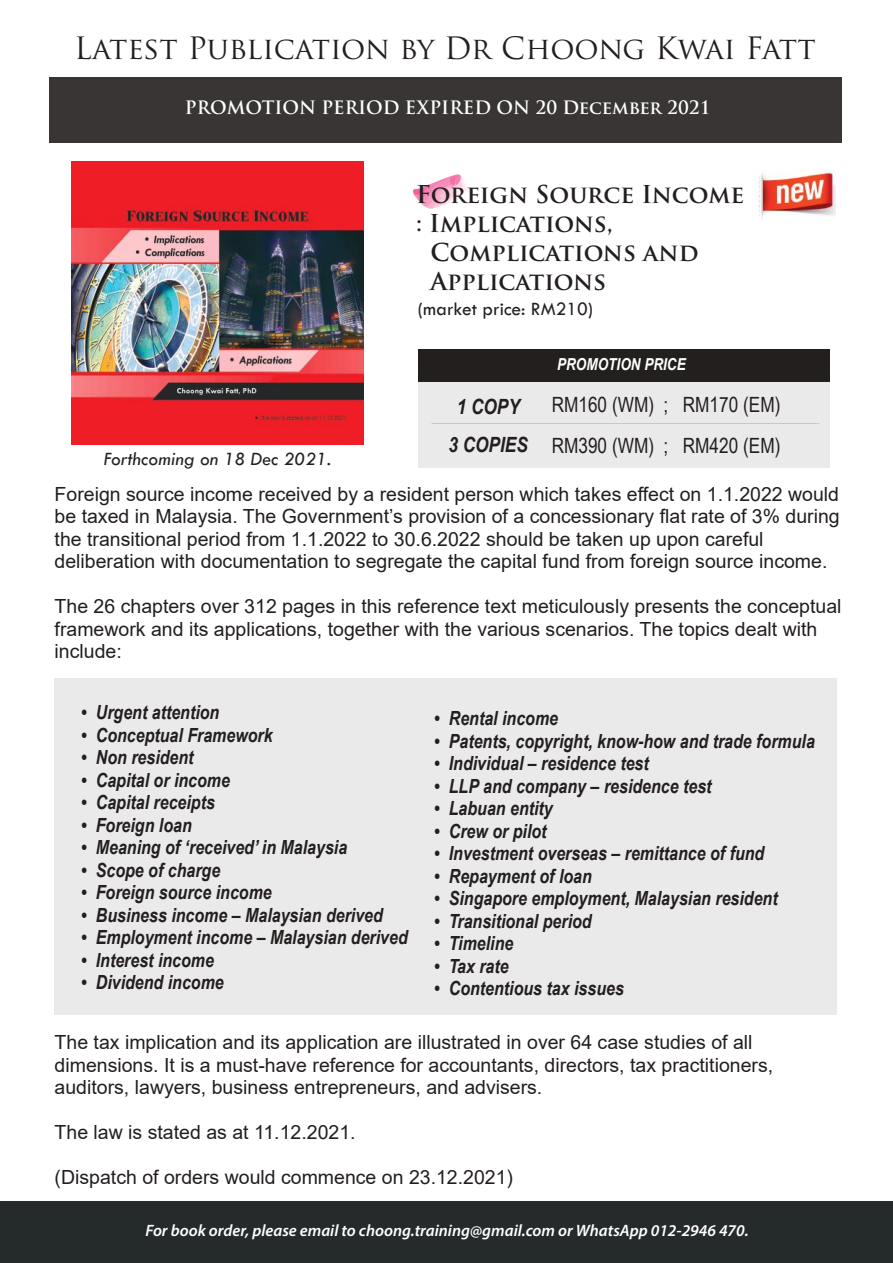
<style>
.page{position:relative;width:893px;height:1263px;background:#fff}
.page>*{position:absolute;margin:0;border:0;box-sizing:border-box;transform-origin:0 0}
.t1{font:30px "Trajan Pro";letter-spacing:-.005em;color:#241f1f}
.t2{font:700 24px "Trajan Pro";color:#241f1f}
.t3{font:21px/40.5px "Arial Narrow";color:#241f1f}
.t4{font:italic 700 21px/38.7px "Arial Narrow";color:#241f1f;text-align:center}
.t5{font:19.5px/22.5px "Arial";color:#241f1f}
.t6{font:italic 700 19.5px "Arial Narrow";color:#241f1f}
.t7{font:italic 19.5px "Tw Cen";color:#241f1f}
.t8{font:19.5px "Tw Cen";color:#241f1f}
.t9{font:700 18px "Trajan Pro";color:#fff}
.t10{font:italic 600 16.5px "Myriad Pro";color:#fff}
.t11{font:italic 700 16.5px "Arial Narrow";color:#fff}
</style>
<div class="page">
<div style="left:419px;top:349px;width:411px;height:34px;background:#241f1f"></div>
<div style="left:55px;top:678px;width:782px;height:337px;background:#ebeaea"></div>
<div style="left:419px;top:383px;width:411px;height:85px;background:#ebeaea"></div>
<div style="left:0;top:1201px;width:893px;height:62px;background:#252a2a"></div>
<svg style="left:413px;top:174px;width:55px;height:35px"></svg>
<div style="left:49px;top:78px;width:793px;height:65px;background:#393535"></div>
<img style="left:756px;top:170px;width:80px;height:48px">
<img style="left:71px;top:161px;width:292px;height:284px">
<h1 class="t1" style="left:74px;top:29px;width:743px">Latest Publication by Dr Choong Kwai Fatt</h1>
<p class="t9" style="left:185px;top:97px;width:527px">PROMOTION PERIOD EXPIRED ON 20 December 2021</p>
<p class="t2" style="left:416px;top:180px;width:330px">Foreign Source Income</p>
<p class="t2" style="left:416px;top:208px;width:198px">: Implications,</p>
<p class="t2" style="left:430px;top:237px;width:270px">Complications and</p>
<p class="t2" style="left:430px;top:266px;width:177px">Applications</p>
<p class="t8" style="left:418px;top:297px;width:177px">(market price: RM210)</p>
<p class="t7" style="left:104px;top:447px;width:229px">Forthcoming on 18 Dec 2021.</p>
<p class="t11" style="left:557px;top:352px;width:130px">PROMOTION PRICE</p>
<p class="t4" style="left:448px;top:386px;width:81px">1 COPY<br>3 COPIES</p>
<p class="t3" style="left:552px;top:384px;width:230px">RM160 (WM) ; RM170 (EM)<br>RM390 (WM) ; RM420 (EM)</p>
<p class="t5" style="left:55px;top:482px;width:787px">Foreign source income received by a resident person which takes effect on 1.1.2022 would be taxed in Malaysia. The Government’s provision of a concessionary flat rate of 3% during the transitional period from 1.1.2022 to 30.6.2022 should be taken up upon careful deliberation with documentation to segregate the capital fund from foreign source income.</p>
<p class="t5" style="left:55px;top:595px;width:788px">The 26 chapters over 312 pages in this reference text meticulously presents the conceptual framework and its applications, together with the various scenarios. The topics dealt with include:</p>
<p class="t6" style="left:81px;top:697px;width:139px">• Urgent attention</p>
<p class="t6" style="left:81px;top:720px;width:193px">• Conceptual Framework</p>
<p class="t6" style="left:81px;top:742px;width:114px">• Non resident</p>
<p class="t6" style="left:81px;top:765px;width:150px">• Capital or income</p>
<p class="t6" style="left:81px;top:787px;width:135px">• Capital receipts</p>
<p class="t6" style="left:81px;top:810px;width:112px">• Foreign loan</p>
<p class="t6" style="left:81px;top:832px;width:267px">• Meaning of ‘received’ in Malaysia</p>
<p class="t6" style="left:81px;top:855px;width:140px">• Scope of charge</p>
<p class="t6" style="left:81px;top:877px;width:192px">• Foreign source income</p>
<p class="t6" style="left:81px;top:900px;width:303px">• Business income – Malaysian derived</p>
<p class="t6" style="left:81px;top:922px;width:328px">• Employment income – Malaysian derived</p>
<p class="t6" style="left:81px;top:945px;width:134px">• Interest income</p>
<p class="t6" style="left:81px;top:967px;width:144px">• Dividend income</p>
<p class="t6" style="left:434px;top:704px;width:125px">• Rental income</p>
<p class="t6" style="left:434px;top:726px;width:382px">• Patents, copyright, know-how and trade formula</p>
<p class="t6" style="left:434px;top:749px;width:216px">• Individual – residence test</p>
<p class="t6" style="left:434px;top:771px;width:279px">• LLP and company – residence test</p>
<p class="t6" style="left:434px;top:794px;width:120px">• Labuan entity</p>
<p class="t6" style="left:434px;top:816px;width:114px">• Crew or pilot</p>
<p class="t6" style="left:434px;top:839px;width:331px">• Investment overseas – remittance of fund</p>
<p class="t6" style="left:434px;top:861px;width:159px">• Repayment of loan</p>
<p class="t6" style="left:434px;top:884px;width:345px">• Singapore employment, Malaysian resident</p>
<p class="t6" style="left:434px;top:906px;width:159px">• Transitional period</p>
<p class="t6" style="left:434px;top:929px;width:81px">• Timeline</p>
<p class="t6" style="left:434px;top:951px;width:76px">• Tax rate</p>
<p class="t6" style="left:434px;top:974px;width:191px">• Contentious tax issues</p>
<p class="t5" style="left:55px;top:1031px;width:720px">The tax implication and its application are illustrated in over 64 case studies of all dimensions. It is a must-have reference for accountants, directors, tax practitioners, auditors, lawyers, business entrepreneurs, and advisers.</p>
<p class="t5" style="left:55px;top:1121px;width:302px">The law is stated as at 11.12.2021.</p>
<p class="t5" style="left:55px;top:1166px;width:460px">(Dispatch of orders would commence on 23.12.2021)</p>
<p class="t10" style="left:145px;top:1220px;width:605px">For book order, please email to choong.training@gmail.com or WhatsApp 012-2946 470.</p>
</div>
